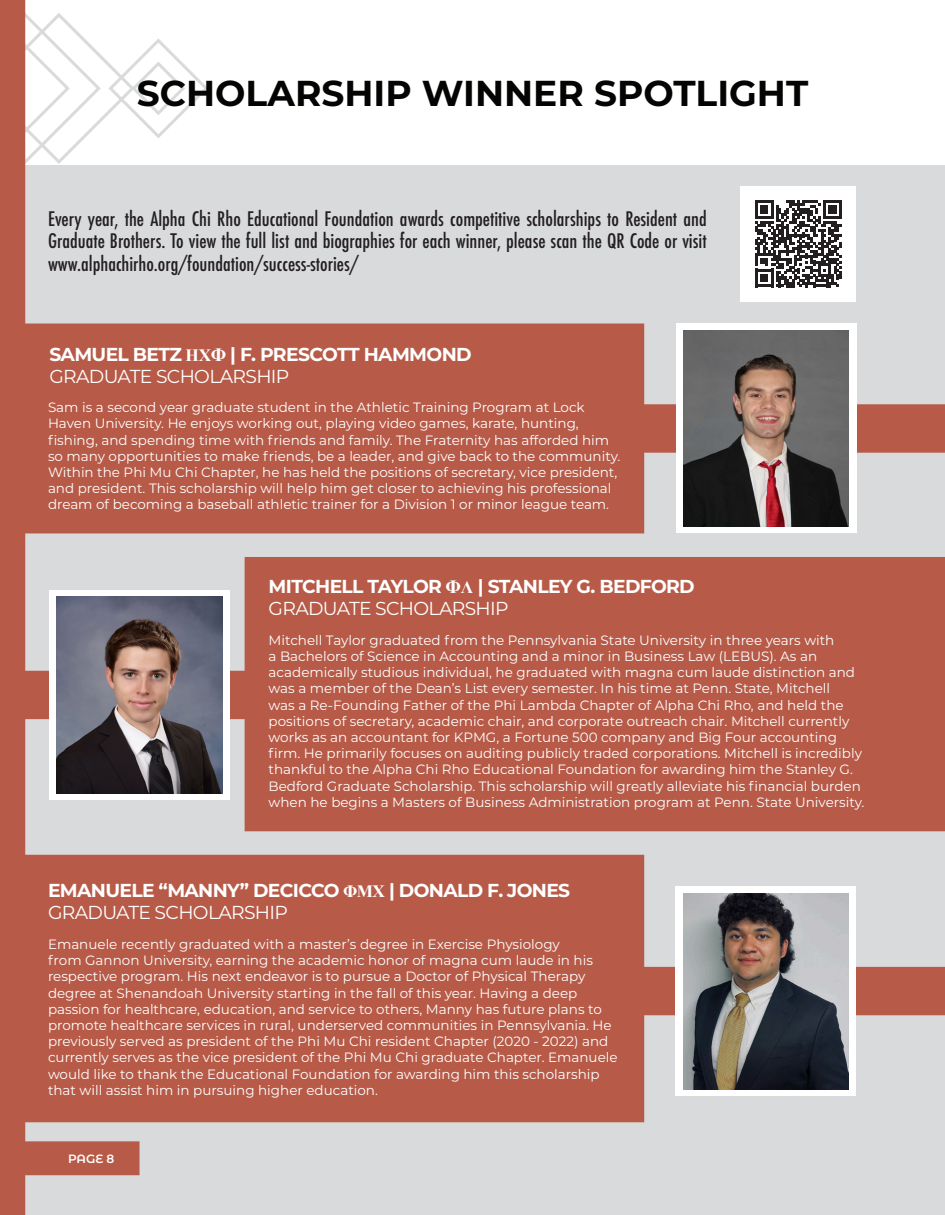
<style>
.page{position:relative;width:945px;height:1215px;background:#fff}
.page>*{position:absolute;margin:0;border:0;box-sizing:border-box;transform-origin:0 0}
.t1{font:700 36px "Montserrat";color:#040503}
.t2{font:500 condensed 19.5px/22.5px "Futura";color:#231f20;text-align:justify}
.t3{font:700 18.75px/22.5px "Montserrat";letter-spacing:-.035em;color:#fff}
.t4{font:18.75px "Montserrat";letter-spacing:-.035em;color:#fff}
.t5{font:13.5px/16.2px "Montserrat";color:#fff}
.t6{font:600 12px "Montserrat Alternates";color:#fff}
.s1{font-family:"Times New Roman";font-size:17.25px}
.s2{font-family:"Times New Roman"}
.s3{font-family:"Montserrat Alternates"}
.s4{font-weight:400}
</style>
<div class="page">
<div style="left:0;top:138px;width:945px;height:1077px;background:#d9dadc"></div>
<div style="left:0;top:0;width:945px;height:164px;background:#fff"></div>
<svg style="left:0;top:0;width:211px;height:1215px"></svg>
<div style="left:245px;top:405px;width:699px;height:47px;background:#b75b48"></div>
<div style="left:245px;top:404px;width:700px;height:49px;border:2px solid #b75b48"></div>
<div style="left:245px;top:968px;width:699px;height:47px;background:#b75b48"></div>
<div style="left:245px;top:967px;width:700px;height:48px;border:2px solid #b75b48"></div>
<div style="left:20px;top:671px;width:687px;height:48px;background:#b75b48"></div>
<div style="left:245px;top:558px;width:699px;height:273px;background:#b75b48"></div>
<div style="left:245px;top:557px;width:700px;height:274px;border:2px solid #b75b48"></div>
<div style="left:741px;top:186px;width:115px;height:115px;background:#fff"></div>
<svg style="left:755px;top:200px;width:87px;height:87px"></svg>
<svg style="left:49px;top:590px;width:180px;height:210px;background:#e7e7e9"></svg>
<img style="left:57px;top:597px;width:165px;height:196px">
<div style="left:0;top:324px;width:643px;height:209px;background:#b75b48"></div>
<div style="left:676px;top:324px;width:180px;height:209px;background:#fff"></div>
<img style="left:683px;top:330px;width:166px;height:197px">
<div style="left:0;top:856px;width:643px;height:266px;background:#b75b48"></div>
<div style="left:0;top:855px;width:644px;height:267px;border:2px solid #b75b48"></div>
<div style="left:676px;top:886px;width:180px;height:210px;background:#fff"></div>
<img style="left:683px;top:893px;width:166px;height:196px">
<p class="t1" style="left:137px;top:67px;width:673px">SCHOLARSHIP WINNER SPOTLIGHT</p>
<p class="t2" style="left:48px;top:208px;width:660px">Every year, the Alpha Chi Rho Educational Foundation awards competitive scholarships to Resident and Graduate Brothers. To view the full list and biographies for each winner, please scan the QR Code or visit www.alphachirho.org/foundation/success-stories/</p>
<p class="t3" style="left:49px;top:342px;width:424px">SAMUEL BETZ <span class="s1">HX</span><span class="s2">Φ</span> <span class="s3">|</span> F. PRESCOTT HAMMOND</p>
<p class="t4" style="left:49px;top:364px;width:242px">GRADUATE SCHOLARSHIP</p>
<p class="t5" style="left:48px;top:399px;width:574px">Sam is a second year graduate student in the Athletic Training Program at Lock Haven University. He enjoys working out, playing video games, karate, hunting, fishing, and spending time with friends and family. The Fraternity has afforded him so many opportunities to make friends, be a leader, and give back to the community.<br>Within the Phi Mu Chi Chapter, he has held the positions of secretary, vice president, and president. This scholarship will help him get closer to achieving his professional dream of becoming a baseball athletic trainer for a Division 1 or minor league team.</p>
<p class="t3" style="left:269px;top:574px;width:428px">MITCHELL TAYLOR <span class="s2">Φ</span><span class="s1">Λ</span> <span class="s3">|</span> STANLEY G. BEDFORD</p>
<p class="t4" style="left:269px;top:596px;width:242px">GRADUATE SCHOLARSHIP</p>
<p class="t5" style="left:269px;top:631px;width:597px">Mitchell Taylor graduated from the Pennsylvania State University in three years with<br>a Bachelors of Science in Accounting and a minor in Business Law (LEBUS). As an academically studious individual, he graduated with magna cum laude distinction and was a member of the Dean’s List every semester. In his time at Penn. State, Mitchell<br>was a Re-Founding Father of the Phi Lambda Chapter of Alpha Chi Rho, and held the positions of secretary, academic chair, and corporate outreach chair. Mitchell currently works as an accountant for KPMG, a Fortune 500 company and Big Four accounting firm. He primarily focuses on auditing publicly traded corporations. Mitchell is incredibly thankful to the Alpha Chi Rho Educational Foundation for awarding him the Stanley G.<br>Bedford Graduate Scholarship. This scholarship will greatly alleviate his financial burden when he begins a Masters of Business Administration program at Penn. State University.</p>
<p class="t3" style="left:48px;top:878px;width:524px">EMANUELE “MANNY” DECICCO <span class="s1">ΦMX</span> <span class="s3">|</span> DONALD F. JONES<br><span class="s4">GRADUATE SCHOLARSHIP</span></p>
<p class="t5" style="left:48px;top:936px;width:571px">Emanuele recently graduated with a master’s degree in Exercise Physiology<br>from Gannon University, earning the academic honor of magna cum laude in his respective program. His next endeavor is to pursue a Doctor of Physical Therapy degree at Shenandoah University starting in the fall of this year. Having a deep passion for healthcare, education, and service to others, Manny has future plans to promote healthcare services in rural, underserved communities in Pennsylvania. He previously served as president of the Phi Mu Chi resident Chapter (2020 - 2022) and currently serves as the vice president of the Phi Mu Chi graduate Chapter. Emanuele would like to thank the Educational Foundation for awarding him this scholarship that will assist him in pursuing higher education.</p>
<p class="t6" style="left:68px;top:1150px;width:48px">PAGE 8</p>
</div>
